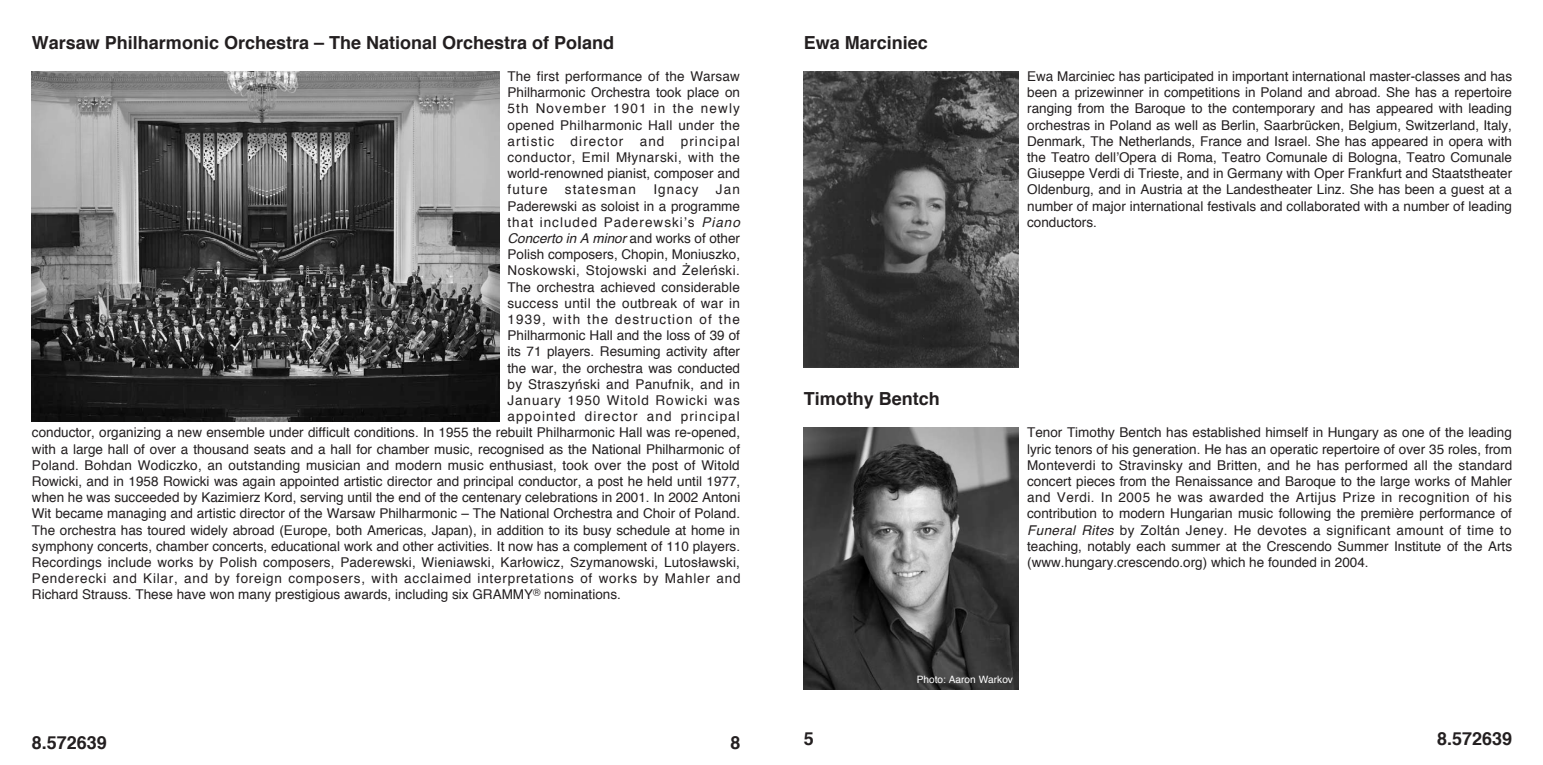
<style>
.page{position:relative;width:1543px;height:765px;background:#fff}
.page>*{position:absolute;margin:0;border:0;box-sizing:border-box;transform-origin:0 0}
.t1{font:700 18px "Helvetica";color:#231f20}
.t2{font:13.5px/16.2px "Helvetica";color:#231f20;text-align:justify}
.t3{font:13.5px "Helvetica";letter-spacing:.055em;color:#231f20}
.t4{font:13.5px "Helvetica";letter-spacing:.085em;color:#231f20}
.t5{font:13.5px "Helvetica";letter-spacing:.025em;color:#231f20}
.t6{font:italic 13.5px "Helvetica";color:#231f20}
.t7{font:13.5px "Helvetica";letter-spacing:.035em;color:#231f20}
.t8{font:13.5px "Helvetica";letter-spacing:.075em;color:#231f20}
.t9{font:13.5px "Helvetica";letter-spacing:.07em;color:#231f20}
.t10{font:10.12px "Helvetica";color:#fff}
.s1{font-style:italic}
.s2{font-style:normal}
</style>
<div class="page">
<img style="left:32px;top:71px;width:467px;height:350px">
<img style="left:804px;top:71px;width:214px;height:296px">
<img style="left:804px;top:427px;width:214px;height:263px">
<h1 class="t1" style="left:32px;top:35px;width:584px">Warsaw Philharmonic Orchestra – The National Orchestra of Poland</h1>
<p class="t2" style="left:507px;top:69px;width:234px">The first performance of the Warsaw Philharmonic Orchestra took place on 5th November 1901 in the newly opened Philharmonic Hall under the artistic director and principal conductor, Emil M"ynarski, with the world-renowned pianist, composer and future</p>
<p class="t4" style="left:565px;top:184px;width:73px">statesman</p>
<p class="t2" style="left:653px;top:183px;width:47px">Ignacy</p>
<p class="t2" style="left:716px;top:183px;width:26px">Jan</p>
<p class="t2" style="left:507px;top:199px;width:234px">Paderewski as soloist in a programme</p>
<p class="t8" style="left:507px;top:216px;width:234px">that included Paderewski%s <span class="s1">Piano</span></p>
<p class="t6" style="left:507px;top:233px;width:234px">Concerto in A minor <span class="s2">and works of other</span></p>
<p class="t2" style="left:507px;top:247px;width:234px">Polish composers, Chopin, Moniuszko,</p>
<p class="t7" style="left:507px;top:265px;width:234px">Noskowski, Stojowski and *ele'ski.</p>
<p class="t2" style="left:507px;top:280px;width:234px">The orchestra achieved considerable</p>
<p class="t5" style="left:507px;top:297px;width:234px">success until the outbreak of war in</p>
<p class="t4" style="left:507px;top:314px;width:234px">1939, with the destruction of the</p>
<p class="t2" style="left:507px;top:328px;width:234px">Philharmonic Hall and the loss of 39 of</p>
<p class="t2" style="left:507px;top:345px;width:234px">its 71 players. Resuming activity after</p>
<p class="t2" style="left:507px;top:361px;width:234px">the war, the orchestra was conducted</p>
<p class="t5" style="left:507px;top:378px;width:234px">by Straszy'ski and Panufnik, and in</p>
<p class="t9" style="left:507px;top:395px;width:234px">January 1950 Witold Rowicki was</p>
<p class="t4" style="left:507px;top:411px;width:234px">appointed director and principal</p>
<p class="t2" style="left:32px;top:426px;width:710px">conductor, organizing a new ensemble under difficult conditions. In 1955 the rebuilt Philharmonic Hall was re-opened,</p>
<p class="t2" style="left:32px;top:442px;width:710px">with a large hall of over a thousand seats and a hall for chamber music, recognised as the National Philharmonic of</p>
<p class="t2" style="left:32px;top:458px;width:709px">Poland. Bohdan Wodiczko, an outstanding musician and modern music enthusiast, took over the post of Witold</p>
<p class="t2" style="left:32px;top:474px;width:710px">Rowicki, and in 1958 Rowicki was again appointed artistic director and principal conductor, a post he held until 1977,</p>
<p class="t2" style="left:32px;top:490px;width:710px">when he was succeeded by Kazimierz Kord, serving until the end of the centenary celebrations in 2001. In 2002 Antoni</p>
<p class="t2" style="left:32px;top:507px;width:710px">Wit became managing and artistic director of the Warsaw Philharmonic – The National Orchestra and Choir of Poland.</p>
<p class="t2" style="left:32px;top:523px;width:710px">The orchestra has toured widely abroad (Europe, both Americas, Japan), in addition to its busy schedule at home in</p>
<p class="t2" style="left:32px;top:539px;width:710px">symphony concerts, chamber concerts, educational work and other activities. It now has a complement of 110 players.</p>
<p class="t2" style="left:32px;top:555px;width:709px">Recordings include works by Polish composers, Paderewski, Wieniawski, Kar"owicz, Szymanowski, Lutos"awski,</p>
<p class="t3" style="left:32px;top:573px;width:710px">Penderecki and Kilar, and by foreign composers, with acclaimed interpretations of works by Mahler and</p>
<p class="t2" style="left:32px;top:588px;width:590px">Richard Strauss. These have won many prestigious awards, including six GRAMMY<sup>®</sup> nominations.</p>
<h1 class="t1" style="left:32px;top:735px;width:77px">8.572639</h1>
<h1 class="t1" style="left:730px;top:735px;width:12px">8</h1>
<h1 class="t1" style="left:804px;top:35px;width:126px">Ewa Marciniec</h1>
<p class="t2" style="left:1027px;top:69px;width:486px">Ewa Marciniec has participated in important international master-classes and has been a prizewinner in competitions in Poland and abroad. She has a repertoire ranging from the Baroque to the contemporary and has appeared with leading orchestras in Poland as well as Berlin, Saarbrücken, Belgium, Switzerland, Italy, Denmark, The Netherlands, France and Israel. She has appeared in opera with the Teatro dell%Opera di Roma, Teatro Comunale di Bologna, Teatro Comunale Giuseppe Verdi di Trieste, and in Germany with Oper Frankfurt and Staatstheater Oldenburg, and in Austria at the Landestheater Linz. She has been a guest at a number of major international festivals and collaborated with a number of leading conductors.</p>
<h1 class="t1" style="left:804px;top:391px;width:138px">Timothy Bentch</h1>
<p class="t2" style="left:1027px;top:426px;width:487px">Tenor Timothy Bentch has established himself in Hungary as one of the leading lyric tenors of his generation. He has an operatic repertoire of over 35 roles, from Monteverdi to Stravinsky and Britten, and he has performed all the standard concert pieces from the Renaissance and Baroque to the large works of Mahler and Verdi. In 2005 he was awarded the Artijus Prize in recognition of his contribution to modern Hungarian music following the première performance of <span class="s1">Funeral Rites</span> by Zoltán Jeney. He devotes a significant amount of time to teaching, notably each summer at the Crescendo Summer Institute of the Arts (www.hungary.crescendo.org) which he founded in 2004.</p>
<p class="t10" style="left:917px;top:675px;width:98px">Photo: Aaron Warkov</p>
<h1 class="t1" style="left:804px;top:731px;width:12px">5</h1>
<h1 class="t1" style="left:1437px;top:731px;width:77px">8.572639</h1>
</div>
